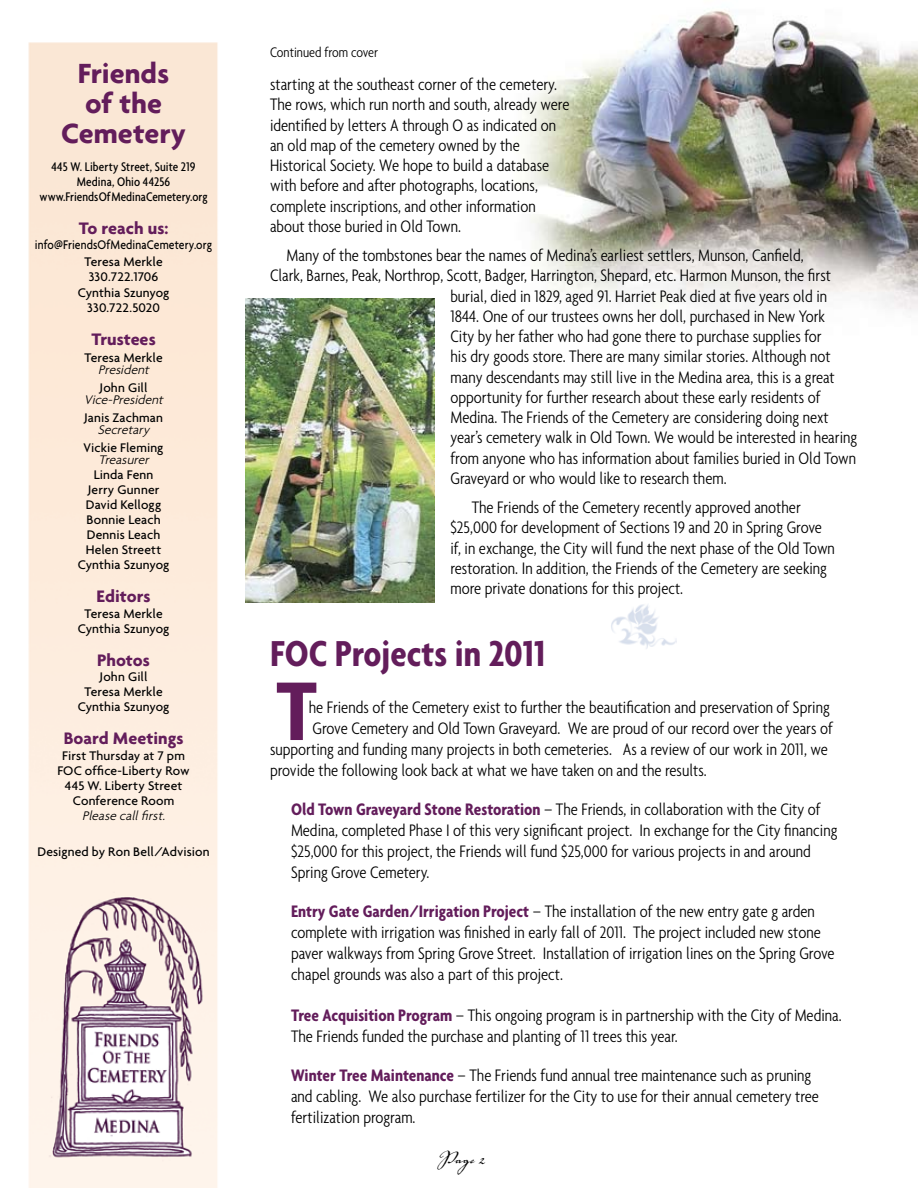
<style>
.page{position:relative;width:918px;height:1188px;background:#fff}
.page>*{position:absolute;margin:0;border:0;box-sizing:border-box;transform-origin:0 0}
.t1{font:700 condensed 90px "Agenda";color:#631d5b}
.t2{font:700 condensed 39px "Agenda";color:#631d5b}
.t3{font:700 30px/30px "Agenda";color:#631d5b;text-align:center}
.t4{font:27px "Voluta Script";color:#000;scale:1.15 1}
.t5{font:300 condensed 18px/20.2px "Agenda";color:#000}
.t6{font:700 18px "Agenda";color:#631d5b}
.t7{font:300 condensed 15px "Agenda";color:#000}
.t8{font:500 13.5px/15px "Agenda";letter-spacing:.01em;color:#000;text-align:center}
.t9{font:500 condensed 13.5px/15px "Agenda";color:#000;text-align:center}
.t10{font:italic 300 13.5px "Agenda";color:#000}
.t11{font:500 13.5px/16.5px "Agenda";letter-spacing:.01em;color:#000;text-align:center;scale:.86 1}
.s1{font-weight:700;color:#631d5b}
</style>
<div class="page">
<img style="left:28px;top:42px;width:649px;height:1146px">
<img style="left:497px;top:10px;width:421px;height:350px">
<img style="left:245px;top:299px;width:189px;height:303px">
<img style="left:609px;top:599px;width:67px;height:50px">
<h3 class="t3" style="left:61px;top:57px;width:127px">Friends of the<br>Cemetery</h3>
<p class="t9" style="left:40px;top:159px;width:169px">445 W. Liberty Street, Suite 219<br>Medina, Ohio 44256 www.FriendsOfMedinaCemetery.org</p>
<p class="t6" style="left:79px;top:217px;width:91px">To reach us:</p>
<p class="t11" style="left:35px;top:236px;width:208px">info@FriendsOfMedinaCemetery.org<br>Teresa Merkle</p>
<p class="t8" style="left:78px;top:268px;width:93px;line-height:16.5px">330.722.1706<br>Cynthia Szunyog</p>
<p class="t8" style="left:87px;top:300px;width:74px">330.722.5020</p>
<p class="t6" style="left:91px;top:328px;width:66px">Trustees</p>
<p class="t8" style="left:84px;top:349px;width:80px">Teresa Merkle</p>
<p class="t10" style="left:98px;top:361px;width:55px">President</p>
<p class="t8" style="left:100px;top:379px;width:49px">John Gill</p>
<p class="t10" style="left:84px;top:391px;width:83px">Vice-President</p>
<p class="t8" style="left:84px;top:409px;width:80px">Janis Zachman</p>
<p class="t10" style="left:98px;top:421px;width:53px">Secretary</p>
<p class="t8" style="left:84px;top:439px;width:81px">Vickie Fleming</p>
<p class="t10" style="left:98px;top:451px;width:55px">Treasurer</p>
<p class="t8" style="left:78px;top:466px;width:93px">Linda Fenn<br>Jerry Gunner<br>David Kellogg<br>Bonnie Leach<br>Dennis Leach<br>Helen Streett<br>Cynthia Szunyog</p>
<p class="t6" style="left:97px;top:585px;width:55px">Editors</p>
<p class="t8" style="left:78px;top:606px;width:93px">Teresa Merkle<br>Cynthia Szunyog</p>
<p class="t6" style="left:97px;top:649px;width:54px">Photos</p>
<p class="t8" style="left:78px;top:669px;width:93px">John Gill<br>Teresa Merkle<br>Cynthia Szunyog</p>
<p class="t6" style="left:64px;top:727px;width:121px">Board Meetings</p>
<p class="t8" style="left:57px;top:748px;width:134px">First Thursday at 7 pm<br>FOC office-Liberty Row<br>445 W. Liberty Street<br>Conference Room</p>
<p class="t10" style="left:82px;top:808px;width:87px">Please callfirst.</p>
<p class="t8" style="left:38px;top:844px;width:174px">Designed by Ron Bell/Advision</p>
<p class="t7" style="left:270px;top:44px;width:110px">Continued from cover</p>
<p class="t5" style="left:270px;top:74px;width:301px">starting at the southeast corner of the cemetery.<br>The rows, which run north and south, already were identified by letters A through O as indicated on an old map of the cemetery owned by the Historical Society. We hope to build a database with before and after photographs, locations, complete inscriptions, and other information about those buried in Old Town.</p>
<p class="t5" style="left:287px;top:245px;width:519px">Many of the tombstones bear the names of Medina’s earliest settlers, Munson, Canfield,</p>
<p class="t5" style="left:270px;top:265px;width:563px">Clark, Barnes, Peak, Northrop, Scott, Badger, Harrington, Shepard, etc. Harmon Munson, the first</p>
<p class="t5" style="left:450px;top:285px;width:378px">burial, died in 1829, aged 91. Harriet Peak died at five years old in</p>
<p class="t5" style="left:450px;top:306px;width:376px">1844. One of our trustees owns her doll, purchased in New York</p>
<p class="t5" style="left:450px;top:326px;width:373px">City by her father who had gone there to purchase supplies for</p>
<p class="t5" style="left:450px;top:346px;width:382px">his dry goods store. There are many similar stories. Although not</p>
<p class="t5" style="left:450px;top:366px;width:386px">many descendants may still live in the Medina area, this is a great</p>
<p class="t5" style="left:450px;top:387px;width:372px">opportunity for further research about these early residents of</p>
<p class="t5" style="left:450px;top:407px;width:380px">Medina. The Friends of the Cemetery are considering doing next</p>
<p class="t5" style="left:450px;top:427px;width:408px">year’s cemetery walk in Old Town. We would be interested in hearing</p>
<p class="t5" style="left:450px;top:447px;width:407px">from anyone who has information about families buried in Old Town</p>
<p class="t5" style="left:450px;top:468px;width:278px">Graveyard or who would like to research them.</p>
<p class="t5" style="left:450px;top:497px;width:386px;text-indent:21px">The Friends of the Cemetery recently approved another $25,000 for development of Sections 19 and 20 in Spring Grove if, in exchange, the City will fund the next phase of the Old Town restoration. In addition, the Friends of the Cemetery are seeking more private donations for this project.</p>
<h2 class="t2" style="left:270px;top:631px;width:277px">FOC Projects in 2011</h2>
<h1 class="t1" style="left:276px;top:658px;width:42px">T</h1>
<p class="t5" style="left:309px;top:697px;width:523px">he Friends of the Cemetery exist to further the beautification and preservation of Spring</p>
<p class="t5" style="left:313px;top:718px;width:522px">Grove Cemetery and Old Town Graveyard. We are proud of our record over the years of</p>
<p class="t5" style="left:270px;top:739px;width:559px">supporting and funding many projects in both cemeteries. As a review of our work in 2011, we</p>
<p class="t5" style="left:270px;top:760px;width:438px">provide the following look back at what we have taken on and the results.</p>
<p class="t5" style="left:291px;top:799px;width:548px;line-height:21px"><span class="s1">Old Town Graveyard Stone Restoration</span> – The Friends, in collaboration with the City of Medina, completed Phase I of this very significant project. In exchange for the City financing $25,000 for this project, the Friends will fund $25,000 for various projects in and around Spring Grove Cemetery.</p>
<p class="t5" style="left:291px;top:901px;width:545px;line-height:21px"><span class="s1">Entry Gate Garden/Irrigation Project</span> – The installation of the new entry gate g arden complete with irrigation was finished in early fall of 2011. The project included new stone paver walkways from Spring Grove Street. Installation of irrigation lines on the Spring Grove chapel grounds was also a part of this project.</p>
<p class="t5" style="left:291px;top:1004px;width:552px;line-height:21px"><span class="s1">Tree Acquisition Program</span> – This ongoing program is in partnership with the City of Medina.<br>The Friends funded the purchase and planting of 11 trees this year.</p>
<p class="t5" style="left:291px;top:1064px;width:529px;line-height:21px"><span class="s1">Winter Tree Maintenance</span> – The Friends fund annual tree maintenance such as pruning and cabling. We also purchase fertilizer for the City to use for their annual cemetery tree fertilization program.</p>
<h3 class="t4" style="left:436px;top:1138px;width:45px">Page 2</h3>
</div>
